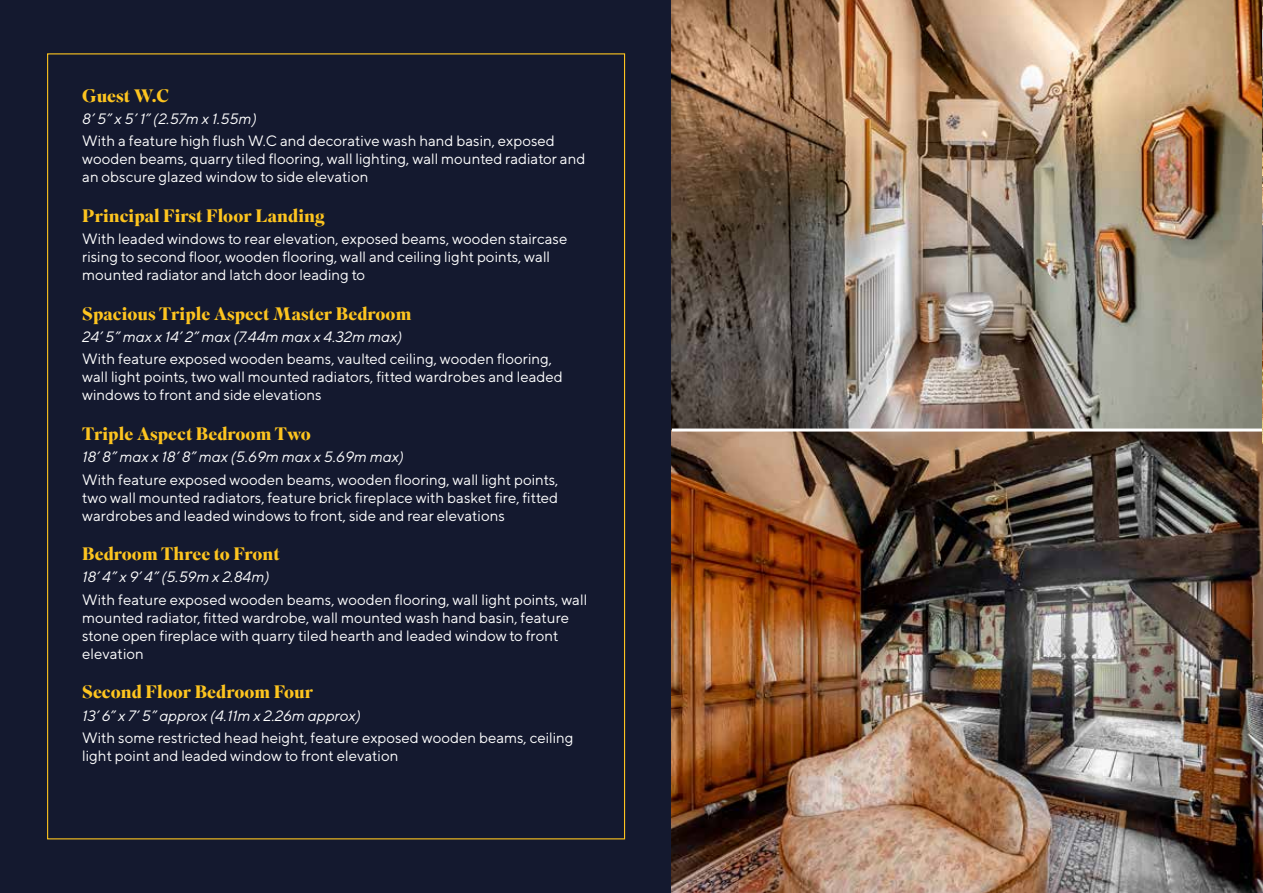
<style>
.page{position:relative;width:1263px;height:893px;background:#14192f}
.page>*{position:absolute;margin:0;border:0;box-sizing:border-box;transform-origin:0 0}
.t1{font:700 18px "Superior Title";color:#fdc41f}
.t2{font:15px/18px "TT Norms";color:#fff}
.t3{font:italic 15px "TT Norms";color:#fff}
</style>
<div class="page">
<img style="left:672px;top:0;width:590px;height:429px">
<img style="left:672px;top:432px;width:591px;height:461px">
<hr style="left:672px;top:429px;width:591px;height:3px;background:#fff">
<img style="left:1262px;top:0;width:1px;height:444px">
<p class="t1" style="left:82px;top:84px;width:89px">Guest W.C</p>
<p class="t3" style="left:82px;top:110px;width:176px">8’ 5” x 5’ 1” (2.57m x 1.55m)</p>
<p class="t2" style="left:82px;top:132px;width:505px">With a feature high flush W.C and decorative wash hand basin, exposed wooden beams, quarry tiled flooring, wall lighting, wall mounted radiator and an obscure glazed window to side elevation</p>
<p class="t1" style="left:82px;top:205px;width:244px">Principal First Floor Landing</p>
<p class="t2" style="left:82px;top:230px;width:487px">With leaded windows to rear elevation, exposed beams, wooden staircase rising to second floor, wooden flooring, wall and ceiling light points, wall mounted radiator and latch door leading to</p>
<p class="t1" style="left:82px;top:302px;width:331px">Spacious Triple Aspect Master Bedroom</p>
<p class="t3" style="left:82px;top:328px;width:322px">24’ 5” max x 14’ 2” max (7.44m max x 4.32m max)</p>
<p class="t2" style="left:82px;top:350px;width:482px">With feature exposed wooden beams, vaulted ceiling, wooden flooring, wall light points, two wall mounted radiators, fitted wardrobes and leaded windows to front and side elevations</p>
<p class="t1" style="left:82px;top:423px;width:230px">Triple Aspect Bedroom Two</p>
<p class="t3" style="left:82px;top:448px;width:323px">18’ 8” max x 18’ 8” max (5.69m max x 5.69m max)</p>
<p class="t2" style="left:82px;top:470px;width:478px;text-align:justify">With feature exposed wooden beams, wooden flooring, wall light points, two wall mounted radiators, feature brick fireplace with basket fire, fitted wardrobes and leaded windows to front, side and rear elevations</p>
<p class="t1" style="left:82px;top:543px;width:199px">Bedroom Three to Front</p>
<p class="t3" style="left:82px;top:568px;width:189px">18’ 4” x 9’ 4” (5.59m x 2.84m)</p>
<p class="t2" style="left:82px;top:590px;width:507px">With feature exposed wooden beams, wooden flooring, wall light points, wall mounted radiator, fitted wardrobe, wall mounted wash hand basin, feature stone open fireplace with quarry tiled hearth and leaded window to front elevation</p>
<p class="t1" style="left:82px;top:681px;width:232px">Second Floor Bedroom Four</p>
<p class="t3" style="left:82px;top:706px;width:280px">13’ 6” x 7’ 5” approx (4.11m x 2.26m approx)</p>
<p class="t2" style="left:82px;top:728px;width:493px">With some restricted head height, feature exposed wooden beams, ceiling light point and leaded window to front elevation</p>
</div>
